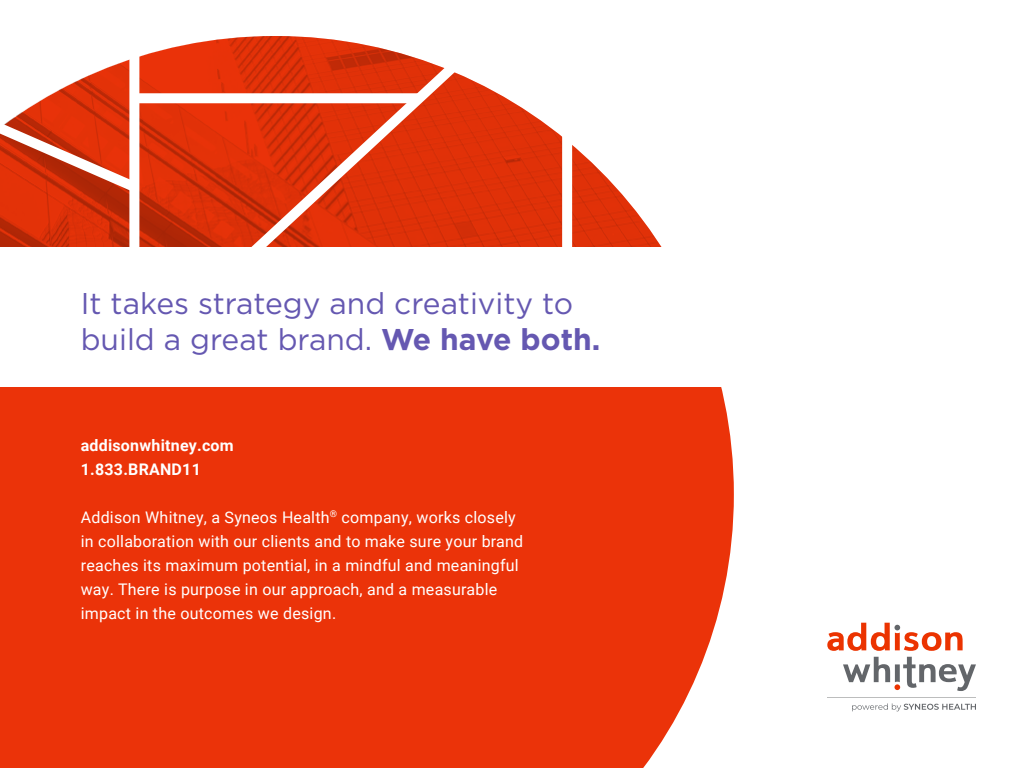
<style>
.page{position:relative;width:1024px;height:768px;background:#fff}
.page>*{position:absolute;margin:0;border:0;box-sizing:border-box;transform-origin:0 0}
.Body_Copy{font:30px/36px "Gotham";color:#6558b1}
.Body_Copy-2{font:16px/24px "Roboto";letter-spacing:.015em;color:#fff}
.Body_Copy-3{font:700 16px "Roboto";letter-spacing:.015em;color:#fff}
.s1{font-weight:700}
</style>
<div class="page">
<svg style="left:662px;top:387px;width:72px;height:354px;fill:#eb3309"></svg>
<div style="left:0;top:387px;width:662px;height:381px;background:#eb3309"></div>
<img style="left:0;top:37px;width:662px;height:210px">
<svg style="left:236px;top:36px;width:342px;height:211px"></svg>
<div style="left:129px;top:0;width:10px;height:258px;background:#fff"></div>
<div style="left:134px;top:93px;width:286px;height:10px;background:#fff"></div>
<svg style="left:0;top:85px;width:146px;height:114px"></svg>
<div style="left:562px;top:47px;width:10px;height:217px;background:#fff"></div>
<svg style="left:852px;top:703px;width:124px;height:8px"></svg>
<hr style="left:827px;top:697px;width:149px;height:1px;background:#bcbdbd">
<svg style="left:843px;top:657px;width:133px;height:34px"></svg>
<svg style="left:827px;top:623px;width:136px;height:28px"></svg>
<p class="Body_Copy" style="left:81px;top:285px;width:521px">It takes strategy and creativity to build a great brand. <span class="s1">We have both.</span></p>
<p class="Body_Copy-3" style="left:81px;top:434px;width:155px">addisonwhitney.com</p>
<p class="Body_Copy-3" style="left:81px;top:458px;width:122px">1.833.BRAND11</p>
<p class="Body_Copy-2" style="left:81px;top:505px;width:444px">Addison Whitney, a Syneos Health<sup>®</sup> company, works closely in collaboration with our clients and to make sure your brand reaches its maximum potential, in a mindful and meaningful way. There is purpose in our approach, and a measurable impact in the outcomes we design.</p>
</div>
